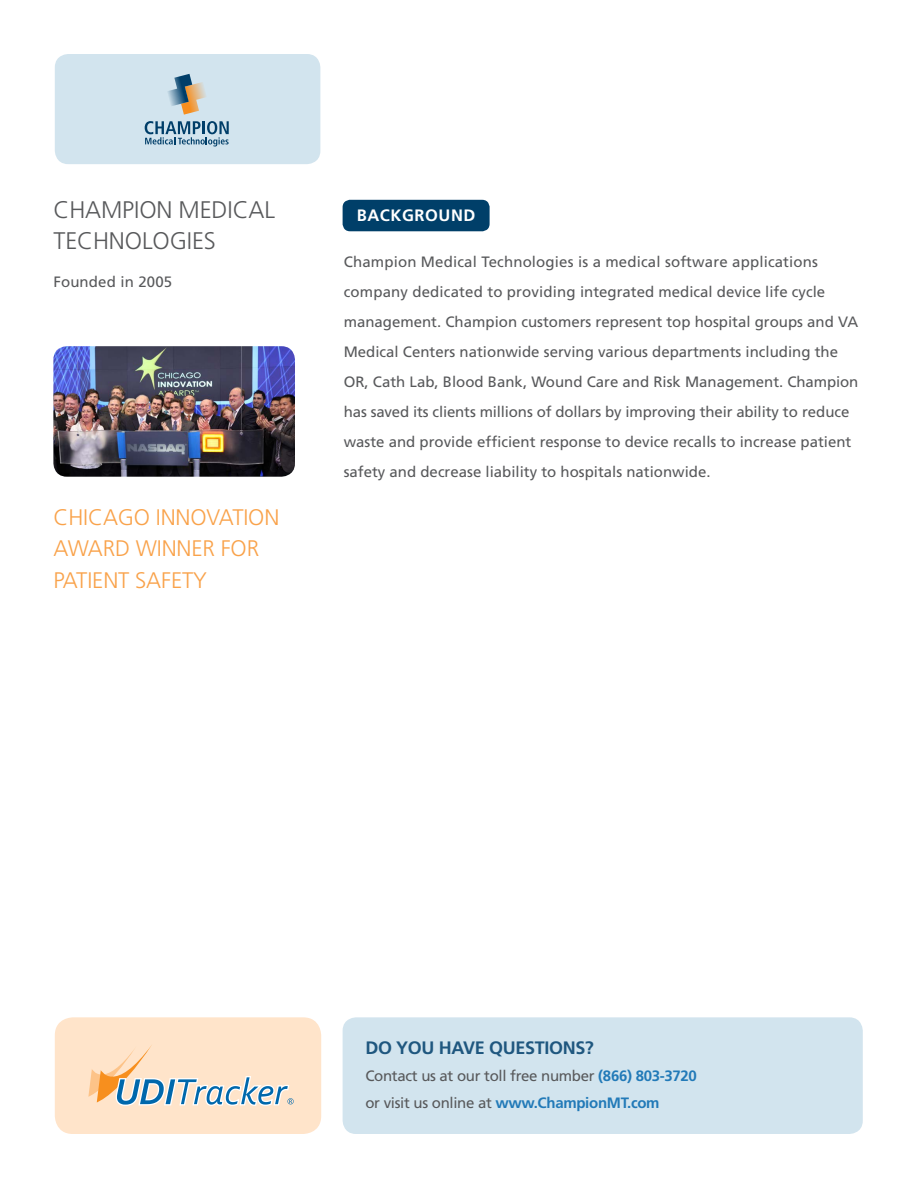
<style>
.page{position:relative;width:918px;height:1188px;background:#fff}
.page>*{position:absolute;margin:0;border:0;box-sizing:border-box;transform-origin:0 0}
.t1{font:300 24px/31.5px "Frutiger CE";letter-spacing:-.005em;color:#58595b}
.t2{font:300 22.5px/31.5px "Frutiger CE";letter-spacing:-.005em;color:#f9a24a}
.t3{font:700 18px "Frutiger CE";letter-spacing:-.02em;color:#1f577f}
.t4{font:700 16.5px "Frutiger CE";letter-spacing:.035em;color:#fff}
.t5{font:15px/30px "Frutiger CE";color:#58595b}
.t6{font:15px/27px "Frutiger CE";letter-spacing:-.02em;color:#58595b}
.s1{font-weight:700;color:#227ab8}
</style>
<div class="page">
<div style="left:343px;top:1017px;width:520px;height:117px;background:#d2e4ee;border-radius:14px"></div>
<div style="left:55px;top:54px;width:265px;height:110px;background:#d2e4ee;border-radius:14px"></div>
<svg style="left:168px;top:74px;width:38px;height:41px"></svg>
<svg style="left:145px;top:121px;width:84px;height:26px"></svg>
<div style="left:55px;top:1017px;width:266px;height:117px;background:#ffe4ca;border-radius:18px"></div>
<svg style="left:88px;top:1045px;width:206px;height:61px"></svg>
<div style="left:343px;top:200px;width:147px;height:31px;background:#003f69;border-radius:8px"></div>
<img style="left:53px;top:346px;width:242px;height:131px">
<h1 class="t1" style="left:54px;top:193px;width:223px">CHAMPION MEDICAL<br>TECHNOLOGIES</h1>
<p class="t5" style="left:53px;top:267px;width:120px">Founded in 2005</p>
<h2 class="t2" style="left:54px;top:501px;width:227px">CHICAGO INNOVATION<br>AWARD WINNER FOR<br>PATIENT SAFETY</h2>
<p class="t4" style="left:357px;top:206px;width:120px">BACKGROUND</p>
<p class="t5" style="left:344px;top:247px;width:516px">Champion Medical Technologies is a medical software applications company dedicated to providing integrated medical device life cycle management. Champion customers represent top hospital groups and VA Medical Centers nationwide serving various departments including the OR, Cath Lab, Blood Bank, Wound Care and Risk Management. Champion has saved its clients millions of dollars by improving their ability to reduce waste and provide efficient response to device recalls to increase patient safety and decrease liability to hospitals nationwide.</p>
<p class="t3" style="left:365px;top:1036px;width:230px">DO YOU HAVE QUESTIONS?</p>
<p class="t6" style="left:365px;top:1062px;width:333px">Contact us at our toll free number <span class="s1">(866) 803-3720 </span>or visit us online at <span class="s1">www.ChampionMT.com</span></p>
</div>
